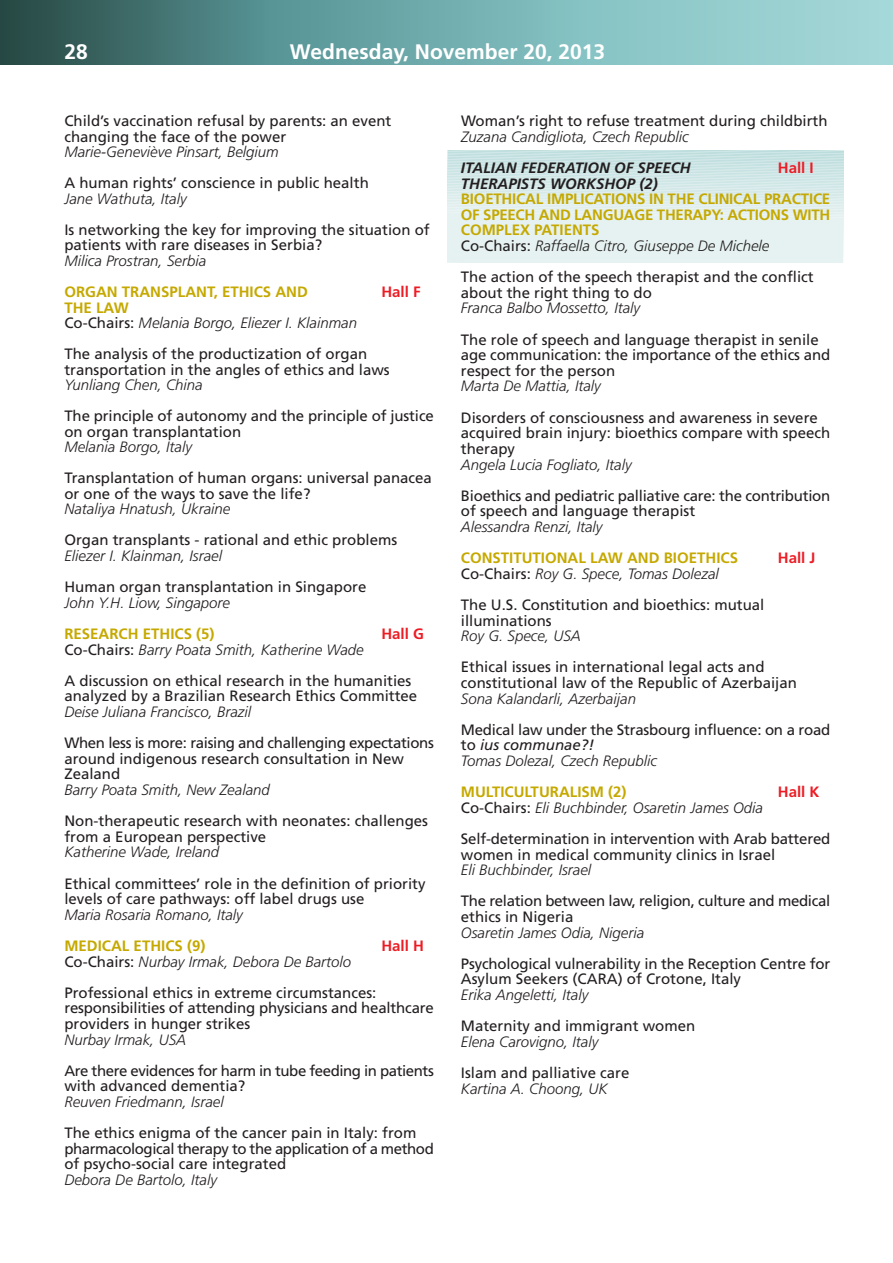
<style>
.page{position:relative;width:893px;height:1263px;background:#fff}
.page>*{position:absolute;margin:0;border:0;box-sizing:border-box;transform-origin:0 0}
.t1{font:700 21px "Frutiger";color:#fff}
.t2{font:15px/15.6px "Frutiger";color:#231f20}
.t3{font:italic 300 15px/15.5px "Frutiger";color:#231f20}
.t4{font:700 15px/15.6px "Frutiger";color:#c5a901}
.t5{font:15px/15.6px "Frutiger";letter-spacing:-.025em;color:#231f20}
.t6{font:15px/15.6px "Frutiger";letter-spacing:-.02em;color:#231f20}
.t7{font:italic 700 15px "Frutiger";color:#231f20}
.t8{font:700 15px "Frutiger";color:#ed1c24}
.s1{font-weight:700;font-style:normal;color:#c5a901}
.s2{font-weight:400;font-style:normal}
.s3{font-weight:300;font-style:italic}
.s4{font-weight:400;color:#231f20}
.s5{font-weight:300;font-style:italic;color:#231f20}
.s6{font-style:italic}
</style>
<div class="page">
<svg style="left:447px;top:151px;width:396px;height:111px;background:#dcecec"></svg>
<div style="left:581px;top:0;width:311px;height:64px;background:linear-gradient(to right,#87c3c4,#a6d8d8)"></div>
<div style="left:266px;top:0;width:316px;height:64px;background:linear-gradient(to right,#569395,#86c2c3)"></div>
<div style="left:158px;top:0;width:109px;height:64px;background:linear-gradient(to right,#447371,#569395)"></div>
<div style="left:0;top:0;width:158px;height:64px;background:linear-gradient(to right,#264743,#43716f)"></div>
<h1 class="t1" style="left:64px;top:43px;width:25px">28</h1>
<h1 class="t1" style="left:290px;top:43px;width:317px">Wednesday, November 20, 2013</h1>
<p class="t2" style="left:64px;top:114px;width:328px">Child’s vaccination refusal by parents: an event changing the face of the power</p>
<p class="t3" style="left:64px;top:145px;width:216px">Marie-Geneviève Pinsart, Belgium</p>
<p class="t2" style="left:64px;top:176px;width:306px">A human rights’ conscience in public health</p>
<p class="t3" style="left:64px;top:192px;width:124px">Jane Wathuta, Italy</p>
<p class="t2" style="left:64px;top:223px;width:367px">Is networking the key for improving the situation of patients with rare diseases in Serbia?</p>
<p class="t3" style="left:64px;top:254px;width:143px">Milica Prostran, Serbia</p>
<p class="t4" style="left:64px;top:285px;width:245px">ORGAN TRANSPLANT, ETHICS AND</p>
<p class="t8" style="left:381px;top:286px;width:41px">Hall F</p>
<p class="t3" style="left:64px;top:301px;width:294px"><span class="s1">THE LAW<br></span><span class="s2">Co-Chairs:</span> Melania Borgo, Eliezer I. Klainman</p>
<p class="t2" style="left:64px;top:347px;width:327px">The analysis of the productization of organ transportation in the angles of ethics and laws</p>
<p class="t3" style="left:64px;top:378px;width:140px">Yunliang Chen, China</p>
<p class="t2" style="left:64px;top:409px;width:371px">The principle of autonomy and the principle of justice on organ transplantation</p>
<p class="t3" style="left:64px;top:440px;width:129px">Melania Borgo, Italy</p>
<p class="t2" style="left:64px;top:471px;width:369px">Transplantation of human organs: universal panacea or one of the ways to save the life?</p>
<p class="t3" style="left:64px;top:503px;width:167px">Nataliya Hnatush, Ukraine</p>
<p class="t2" style="left:64px;top:534px;width:334px">Organ transplants - rational and ethic problems</p>
<p class="t3" style="left:64px;top:549px;width:159px">Eliezer I. Klainman, Israel</p>
<p class="t2" style="left:64px;top:580px;width:303px">Human organ transplantation in Singapore</p>
<p class="t3" style="left:64px;top:596px;width:167px">John Y.H. Liow, Singapore</p>
<p class="t4" style="left:64px;top:627px;width:152px">RESEARCH ETHICS (5)</p>
<p class="t8" style="left:381px;top:627px;width:44px">Hall G</p>
<p class="t2" style="left:64px;top:635px;width:348px;line-height:31.2px">Co-Chairs: <span class="s3">Barry Poata Smith, Katherine Wade<br></span>A discussion on ethical research in the humanities</p>
<p class="t2" style="left:64px;top:689px;width:354px">analyzed by a Brazilian Research Ethics Committee</p>
<p class="t3" style="left:64px;top:705px;width:188px">Deise Juliana Francisco, Brazil</p>
<p class="t2" style="left:64px;top:736px;width:371px">When less is more: raising and challenging expectations around indigenous research consultation in New<br>Zealand</p>
<p class="t3" style="left:64px;top:783px;width:207px">Barry Poata Smith, New Zealand</p>
<p class="t2" style="left:64px;top:814px;width:365px">Non-therapeutic research with neonates: challenges from a European perspective</p>
<p class="t3" style="left:64px;top:845px;width:156px">Katherine Wade, Ireland</p>
<p class="t2" style="left:64px;top:876px;width:362px">Ethical committees’ role in the definition of priority levels of care pathways: off label drugs use</p>
<p class="t3" style="left:64px;top:908px;width:180px">Maria Rosaria Romano, Italy</p>
<p class="t4" style="left:64px;top:939px;width:142px">MEDICAL ETHICS (9)</p>
<p class="t8" style="left:381px;top:939px;width:44px">Hall H</p>
<p class="t2" style="left:64px;top:947px;width:313px;line-height:31.2px">Co-Chairs: <span class="s3">Nurbay Irmak, Debora De Bartolo<br></span>Professional ethics in extreme circumstances:</p>
<p class="t2" style="left:64px;top:1001px;width:371px">responsibilities of attending physicians and healthcare providers in hunger strikes</p>
<p class="t3" style="left:64px;top:1033px;width:123px">Nurbay Irmak, USA</p>
<p class="t5" style="left:64px;top:1064px;width:371px">Are there evidences for harm in tube feeding in patients with advanced dementia?</p>
<p class="t3" style="left:64px;top:1095px;width:161px">Reuven Friedmann, Israel</p>
<p class="t2" style="left:64px;top:1126px;width:371px">The ethics enigma of the cancer pain in Italy: from pharmacological therapy to the application of a method of psycho-social care integrated</p>
<p class="t3" style="left:64px;top:1173px;width:154px">Debora De Bartolo, Italy</p>
<p class="t2" style="left:461px;top:114px;width:368px">Woman’s right to refuse treatment during childbirth</p>
<p class="t3" style="left:461px;top:130px;width:229px">Zuzana Candigliota, Czech Republic</p>
<p class="t7" style="left:461px;top:162px;width:231px">ITALIAN FEDERATION OF SPEECH</p>
<p class="t8" style="left:777px;top:162px;width:37px">Hall I</p>
<p class="t7" style="left:461px;top:177px;width:198px">THERAPISTS WORKSHOP (2)</p>
<p class="t4" style="left:461px;top:192px;width:371px">BIOETHICAL IMPLICATIONS IN THE CLINICAL PRACTICE OF SPEECH AND LANGUAGE THERAPY: ACTIONS WITH COMPLEX PATIENTS<br><span class="s4">Co-Chairs:</span> <span class="s5">Raffaella Citro, Giuseppe De Michele</span></p>
<p class="t2" style="left:461px;top:270px;width:354px">The action of the speech therapist and the conflict about the right thing to do</p>
<p class="t3" style="left:461px;top:302px;width:181px">Franca Balbo Mossetto, Italy</p>
<p class="t2" style="left:461px;top:333px;width:371px">The role of speech and language therapist in senile age communication: the importance of the ethics and respect for the person</p>
<p class="t3" style="left:461px;top:380px;width:141px">Marta De Mattia, Italy</p>
<p class="t2" style="left:461px;top:411px;width:371px">Disorders of consciousness and awareness in severe acquired brain injury: bioethics compare with speech therapy</p>
<p class="t3" style="left:461px;top:458px;width:172px">Angela Lucia Fogliato, Italy</p>
<p class="t2" style="left:461px;top:489px;width:371px">Bioethics and pediatric palliative care: the contribution of speech and language therapist</p>
<p class="t3" style="left:461px;top:520px;width:143px">Alessandra Renzi, Italy</p>
<p class="t4" style="left:461px;top:551px;width:278px">CONSTITUTIONAL LAW AND BIOETHICS</p>
<p class="t8" style="left:777px;top:552px;width:39px">Hall J</p>
<p class="t2" style="left:461px;top:559px;width:305px;line-height:31.2px">Co-Chairs: <span class="s3">Roy G. Spece, Tomas Dolezal<br></span>The U.S. Constitution and bioethics: mutual</p>
<p class="t2" style="left:461px;top:614px;width:92px">illuminations</p>
<p class="t3" style="left:461px;top:629px;width:122px">Roy G. Spece, USA</p>
<p class="t2" style="left:461px;top:660px;width:337px">Ethical issues in international legal acts and constitutional law of the Republic of Azerbaijan</p>
<p class="t3" style="left:461px;top:692px;width:177px">Sona Kalandarli, Azerbaijan</p>
<p class="t2" style="left:461px;top:723px;width:371px">Medical law under the Strasbourg influence: on a road to <span class="s6">ius communae?!<br></span><span class="s3">Tomas Dolezal, Czech Republic</span></p>
<p class="t4" style="left:461px;top:785px;width:167px">MULTICULTURALISM (2)</p>
<p class="t8" style="left:777px;top:786px;width:43px">Hall K</p>
<p class="t2" style="left:461px;top:793px;width:371px;line-height:31.2px">Co-Chairs: <span class="s3">Eli Buchbinder, Osaretin James Odia<br></span>Self-determination in intervention with Arab battered</p>
<p class="t2" style="left:461px;top:848px;width:316px">women in medical community clinics in Israel</p>
<p class="t3" style="left:461px;top:863px;width:132px">Eli Buchbinder, Israel</p>
<p class="t6" style="left:461px;top:894px;width:371px">The relation between law, religion, culture and medical ethics in Nigeria</p>
<p class="t3" style="left:461px;top:926px;width:185px">Osaretin James Odia, Nigeria</p>
<p class="t2" style="left:461px;top:957px;width:371px">Psychological vulnerability in the Reception Centre for<br>Asylum Seekers (CARA) of Crotone, Italy</p>
<p class="t3" style="left:461px;top:988px;width:129px">Erika Angeletti, Italy</p>
<p class="t2" style="left:461px;top:1019px;width:236px">Maternity and immigrant women</p>
<p class="t3" style="left:461px;top:1035px;width:139px">Elena Carovigno, Italy</p>
<p class="t2" style="left:461px;top:1066px;width:170px">Islam and palliative care</p>
<p class="t3" style="left:461px;top:1082px;width:148px">Kartina A. Choong, UK</p>
</div>
